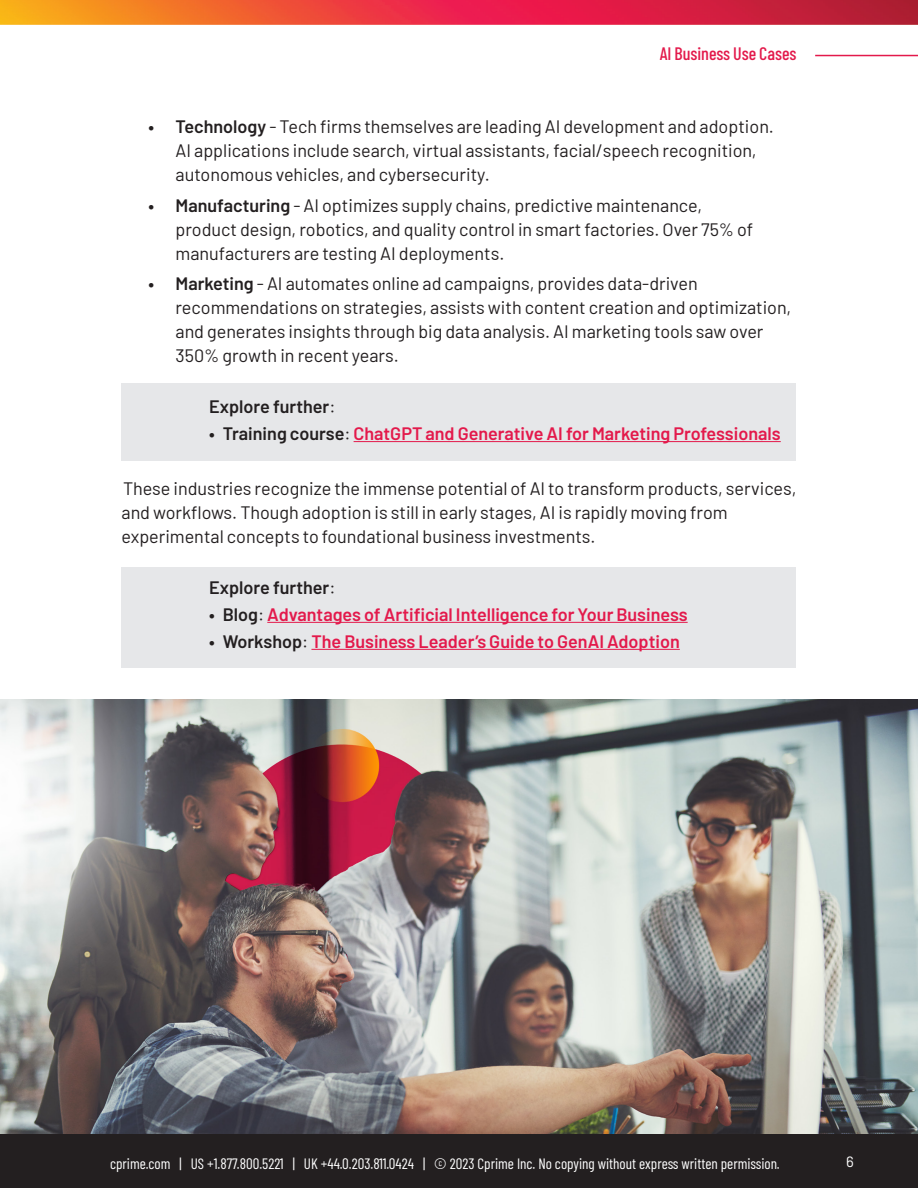
<style>
.page{position:relative;width:918px;height:1188px;background:#fff}
.page>*{position:absolute;margin:0;border:0;box-sizing:border-box;transform-origin:0 0}
.Body_Copy{font:18px/24px "Barlow";color:#231f20}
.t1{font:600 18px "Barlow";color:#e3194b}
.Body_Copy-2{font:600 18px "Barlow";color:#231f20}
.t2{font:500 18px "Barlow Condensed";color:#e3194b}
.t3{font:15px "Barlow Condensed";color:#fff}
.t4{font:15px "Barlow";color:#fff}
.s1{font-weight:600}
.s2{font-weight:400}
.s3{color:#231f20}
.s4{font-weight:400;color:#231f20}
</style>
<div class="page">
<div style="left:0;top:1133px;width:918px;height:55px;background:#231f20"></div>
<img style="left:0;top:0;width:918px;height:25px">
<hr style="left:815px;top:55px;width:103px;height:1px;background:#e3194b">
<div style="left:122px;top:567px;width:674px;height:100px;background:#e6e7e9"></div>
<div style="left:122px;top:384px;width:674px;height:77px;background:#e6e7e9"></div>
<hr style="left:354px;top:441px;width:427px;height:1px;background:#e3194b">
<hr style="left:267px;top:622px;width:421px;height:1px;background:#e3194b">
<hr style="left:311px;top:649px;width:369px;height:1px;background:#e3194b">
<img style="left:0;top:700px;width:918px;height:433px">
<h1 class="t2" style="left:660px;top:41px;width:138px">AI Business Use Cases</h1>
<p class="Body_Copy" style="left:176px;top:113px;width:600px;text-indent:-27px"><span class="s1">• Technology</span> - Tech firms themselves are leading AI development and adoption.<br>AI applications include search, virtual assistants, facial/speech recognition, autonomous vehicles, and cybersecurity.</p>
<p class="Body_Copy" style="left:176px;top:192px;width:579px;text-indent:-27px"><span class="s1">• Manufacturing</span> - AI optimizes supply chains, predictive maintenance, product design, robotics, and quality control in smart factories. Over 75% of manufacturers are testing AI deployments.</p>
<p class="Body_Copy" style="left:176px;top:270px;width:617px;text-indent:-27px"><span class="s1">• Marketing</span> - AI automates online ad campaigns, provides data-driven recommendations on strategies, assists with content creation and optimization, and generates insights through big data analysis. AI marketing tools saw over 350% growth in recent years.</p>
<p class="Body_Copy-2" style="left:209px;top:394px;width:128px">Explore further<span class="s2">:</span></p>
<p class="t1" style="left:209px;top:421px;width:573px"><span class="s3">• Training course</span><span class="s4">:</span> ChatGPT and Generative AI for Marketing Professionals</p>
<p class="Body_Copy" style="left:122px;top:475px;width:677px">These industries recognize the immense potential of AI to transform products, services, and workflows. Though adoption is still in early stages, AI is rapidly moving from experimental concepts to foundational business investments.</p>
<p class="Body_Copy-2" style="left:209px;top:574px;width:128px">Explore further<span class="s2">:</span></p>
<p class="t1" style="left:209px;top:601px;width:480px"><span class="s3">• Blog</span><span class="s4">:</span> Advantages of Artificial Intelligence for Your Business</p>
<p class="t1" style="left:209px;top:628px;width:472px"><span class="s3">• Workshop</span><span class="s4">:</span> The Business Leader’s Guide to GenAI Adoption</p>
<p class="t3" style="left:110px;top:1152px;width:671px">cprime.com | US +1.877.800.5221 | UK +44.0.203.811.0424 | © 2023 Cprime Inc. No copying without express written permission.</p>
<p class="t4" style="left:846px;top:1151px;width:9px">6</p>
<p class="t3" style="left:191px;top:1152px;width:431px">877.800.5221 | © 2022 Cprime Inc. No copying without express written permission.</p>
</div>
